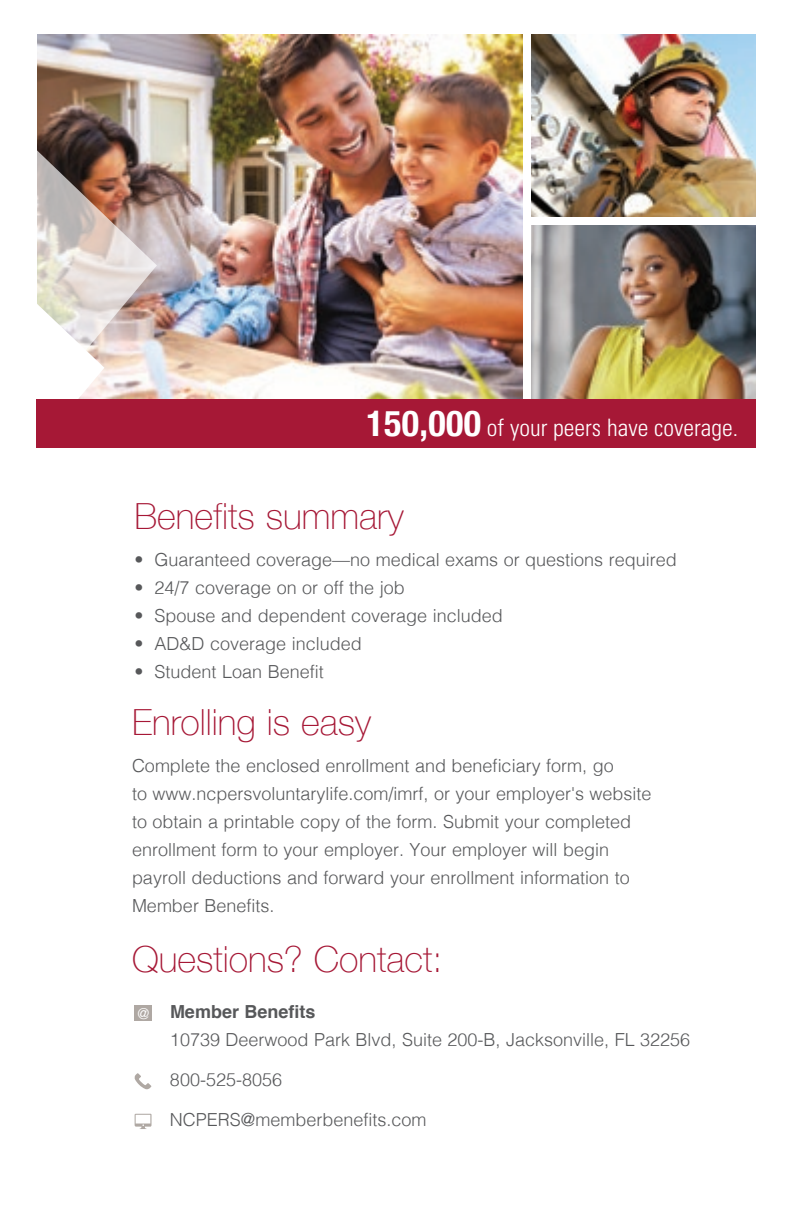
<style>
.page{position:relative;width:792px;height:1224px;background:#fff}
.page>*{position:absolute;margin:0;border:0;box-sizing:border-box;transform-origin:0 0}
.t1{font:100 36px "Helvetica Neue";color:#a61836}
.t2{font:300 condensed 24px "Univers LT Std";color:#fff}
.t3{font:300 18px/28px "Helvetica";color:#57585a}
.t4{font:700 18px "Helvetica";color:#57585a}
.t5{font:300 15px "Helvetica";color:#fff}
.s1{font-family:"Helvetica Neue";font-weight:700;font-size:36px}
</style>
<div class="page">
<img style="left:531px;top:34px;width:225px;height:182px">
<img style="left:531px;top:226px;width:225px;height:173px">
<img style="left:37px;top:34px;width:486px;height:365px">
<img style="left:37px;top:146px;width:120px;height:253px">
<div style="left:36px;top:399px;width:720px;height:49px;background:#a61836"></div>
<svg style="left:134px;top:1073px;width:17px;height:16px"></svg>
<svg style="left:135px;top:1114px;width:17px;height:15px"></svg>
<div style="left:136px;top:1006px;width:16px;height:15px;background:#afa8a3"></div>
<svg style="left:135px;top:1006px;width:1px;height:15px"></svg>
<h2 class="t2" style="left:367px;top:418px;width:373px"><span class="s1">150,000</span> of your peers have coverage.</h2>
<h1 class="t1" style="left:135px;top:501px;width:271px">Benefits summary</h1>
<p class="t3" style="left:135px;top:547px;width:544px">• Guaranteed coverage—no medical exams or questions required</p>
<p class="t3" style="left:135px;top:575px;width:272px">• 24/7 coverage on or off the job</p>
<p class="t3" style="left:135px;top:603px;width:370px">• Spouse and dependent coverage included</p>
<p class="t3" style="left:135px;top:631px;width:229px">• AD&amp;D coverage included</p>
<p class="t3" style="left:135px;top:659px;width:191px">• Student Loan Benefit</p>
<h1 class="t1" style="left:132px;top:707px;width:241px">Enrolling is easy</h1>
<p class="t3" style="left:132px;top:753px;width:521px">Complete the enclosed enrollment and beneficiary form, go<br>to www.ncpersvoluntarylife.com/imrf, or your employer's website to obtain a printable copy of the form. Submit your completed enrollment form to your employer. Your employer will begin payroll deductions and forward your enrollment information to Member Benefits.</p>
<h1 class="t1" style="left:132px;top:944px;width:312px">Questions? Contact:</h1>
<p class="t4" style="left:170px;top:1001px;width:147px">Member Benefits</p>
<p class="t3" style="left:170px;top:1027px;width:522px">10739 Deerwood Park Blvd, Suite 200-B, Jacksonville, FL 32256</p>
<p class="t3" style="left:170px;top:1067px;width:114px">800-525-8056</p>
<p class="t3" style="left:170px;top:1107px;width:258px">NCPERS@memberbenefits.com</p>
<p class="t5" style="left:138px;top:1007px;width:13px">@</p>
</div>
